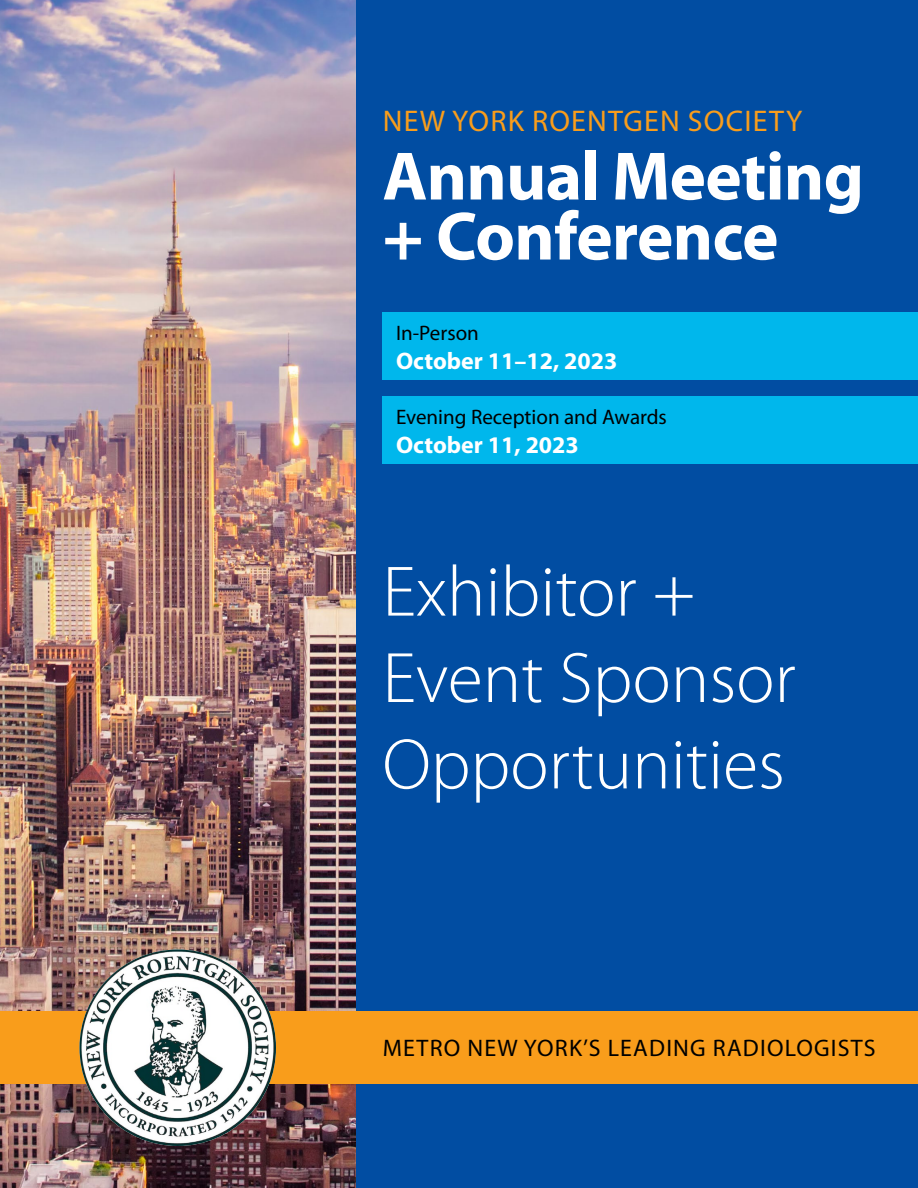
<style>
.page{position:relative;width:918px;height:1188px;background:#014da2}
.page>*{position:absolute;margin:0;border:0;box-sizing:border-box;transform-origin:0 0}
.t1{font:300 72px/86.4px "Myriad Pro";color:#fff}
.t2{font:700 69px/60px "Myriad Pro";letter-spacing:-.01em;color:#fff}
.t3{font:30px "Myriad Pro";letter-spacing:.04em;color:#f99d1b}
.t4{font:24px "Myriad Pro";letter-spacing:.05em;color:#000}
.t5{font:700 24px "Myriad Pro";color:#fff}
.t6{font:21px "Myriad Pro";color:#000}
</style>
<div class="page">
<img style="left:0;top:0;width:356px;height:1188px">
<div style="left:0;top:1011px;width:918px;height:72px;background:#f99d1b"></div>
<img style="left:80px;top:950px;width:196px;height:196px;border-radius:98px">
<div style="left:382px;top:313px;width:536px;height:67px;background:#00b7ec"></div>
<div style="left:382px;top:397px;width:536px;height:67px;background:#00b7ec"></div>
<p class="t3" style="left:383px;top:104px;width:421px">NEW YORK ROENTGEN SOCIETY</p>
<p class="t2" style="left:382px;top:147px;width:483px">Annual Meeting + Conference</p>
<p class="t6" style="left:396px;top:321px;width:84px">In-Person</p>
<p class="t5" style="left:396px;top:347px;width:223px">October 11–12, 2023</p>
<p class="t6" style="left:396px;top:405px;width:272px">Evening Reception and Awards</p>
<p class="t5" style="left:396px;top:431px;width:184px">October 11, 2023</p>
<p class="t1" style="left:382px;top:550px;width:415px">Exhibitor +<br>Event Sponsor<br>Opportunities</p>
<p class="t4" style="left:383px;top:1035px;width:494px">METRO NEW YORK’S LEADING RADIOLOGISTS</p>
</div>
